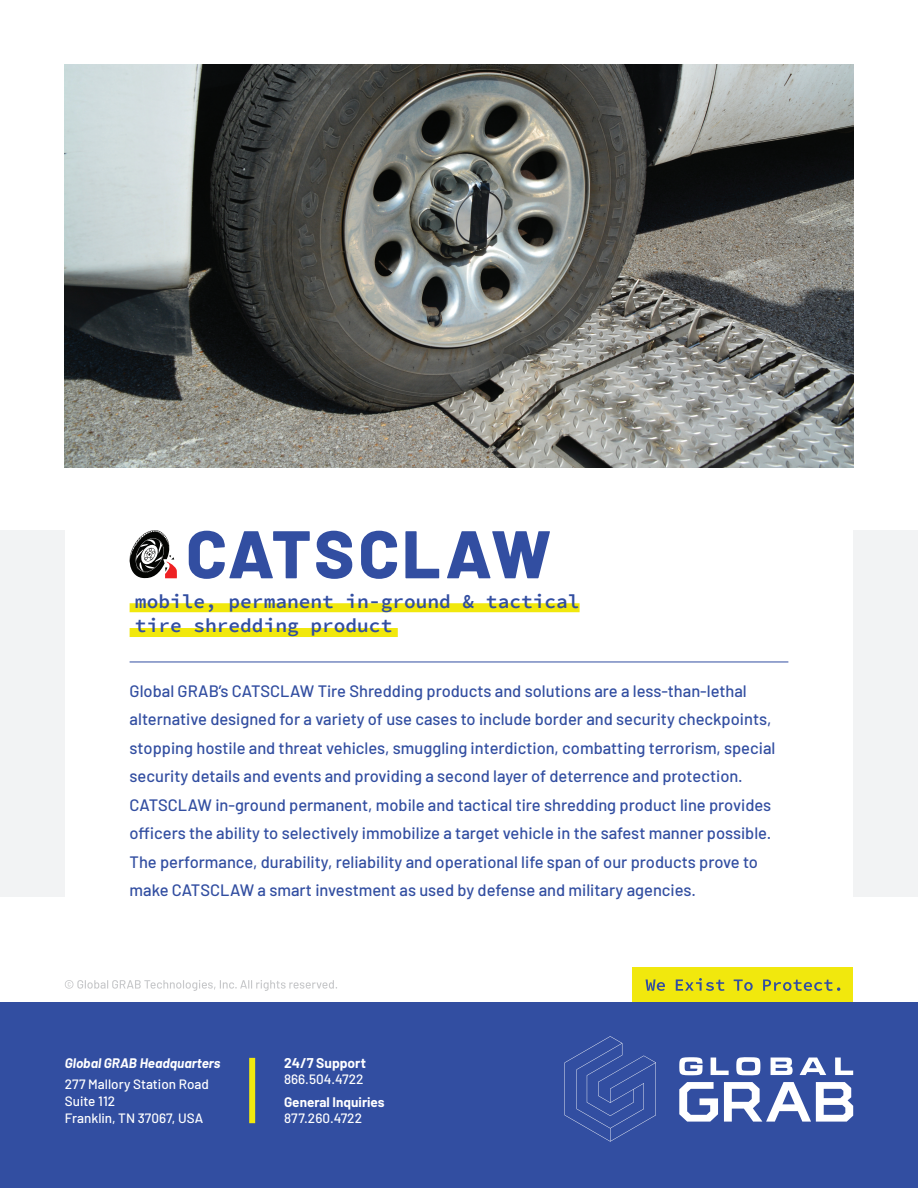
<style>
.page{position:relative;width:918px;height:1188px;background:#fff}
.page>*{position:absolute;margin:0;border:0;box-sizing:border-box;transform-origin:0 0}
.t1{font:800 67.2px "Barlow";letter-spacing:.04em;color:#324ea1}
.t2{font:600 19.5px "Source Code Pro";color:#324ea1}
.t3{font:500 16.5px/28.5px "Barlow";color:#324ea1}
.t4{font:700 13.8px "Barlow";color:#fff}
.P3{font:500 13.5px "Barlow";color:#fff}
.t5{font:700 13.5px/16.5px "Barlow";color:#fff}
.P3-2{font:italic 700 13.5px "Barlow";color:#fff}
.s1{font-weight:500}
</style>
<div class="page">
<div style="left:633px;top:967px;width:220px;height:70px;background:#f1e80d"></div>
<img style="left:65px;top:65px;width:788px;height:403px">
<div style="left:0;top:1002px;width:918px;height:186px;background:#324ea1"></div>
<svg style="left:679px;top:1082px;width:39px;height:40px"></svg>
<svg style="left:724px;top:1082px;width:129px;height:40px"></svg>
<svg style="left:679px;top:1057px;width:24px;height:18px"></svg>
<svg style="left:711px;top:1058px;width:18px;height:17px"></svg>
<svg style="left:736px;top:1057px;width:24px;height:18px"></svg>
<svg style="left:771px;top:1058px;width:22px;height:17px"></svg>
<svg style="left:800px;top:1058px;width:26px;height:17px"></svg>
<svg style="left:835px;top:1058px;width:18px;height:17px"></svg>
<svg style="left:565px;top:1036px;width:91px;height:106px"></svg>
<div style="left:249px;top:1058px;width:6px;height:65px;background:#f1e80d"></div>
<div style="left:853px;top:530px;width:65px;height:366px;background:#f2f3f4"></div>
<div style="left:0;top:530px;width:65px;height:366px;background:#f2f3f4"></div>
<svg style="left:646px;top:978px;width:78px;height:13px"></svg>
<svg style="left:734px;top:979px;width:106px;height:12px"></svg>
<hr style="left:130px;top:662px;width:658px;height:1px;background:#324ea1">
<div style="left:130px;top:628px;width:268px;height:9px;background:#f1e80d"></div>
<div style="left:130px;top:603px;width:450px;height:9px;background:#f1e80d"></div>
<svg style="left:129px;top:530px;width:48px;height:49px"></svg>
<svg style="left:65px;top:980px;width:272px;height:11px"></svg>
<p class="t1" style="left:186px;top:504px;width:367px">CATSCLAW</p>
<h2 class="t2" style="left:130px;top:589px;width:452px"><sub>.</sub>mobile, permanent in-ground &amp; tactical</h2>
<h2 class="t2" style="left:130px;top:614px;width:270px"><sub>.</sub>tire shredding product<sub>.</sub></h2>
<p class="t3" style="left:130px;top:675px;width:647px">Global GRAB’s CATSCLAW Tire Shredding products and solutions are a less-than-lethal alternative designed for a variety of use cases to include border and security checkpoints, stopping hostile and threat vehicles, smuggling interdiction, combatting terrorism, special security details and events and providing a second layer of deterrence and protection.<br>CATSCLAW in-ground permanent, mobile and tactical tire shredding product line provides officers the ability to selectively immobilize a target vehicle in the safest manner possible.<br>The performance, durability, reliability and operational life span of our products prove to make CATSCLAW a smart investment as used by defense and military agencies.</p>
<p class="P3-2" style="left:65px;top:1053px;width:157px">Global GRAB Headquarters</p>
<p class="P3" style="left:65px;top:1074px;width:146px">277 Mallory Station Road</p>
<p class="P3" style="left:65px;top:1091px;width:52px">Suite 112</p>
<p class="P3" style="left:65px;top:1108px;width:140px">Franklin, TN 37067, USA</p>
<h5 class="t4" style="left:284px;top:1053px;width:83px">24/7 Support</h5>
<h5 class="P3" style="left:284px;top:1070px;width:81px">866.504.4722</h5>
<h5 class="t5" style="left:284px;top:1093px;width:102px">General Inquiries<br><span class="s1">877.260.4722</span></h5>
</div>
